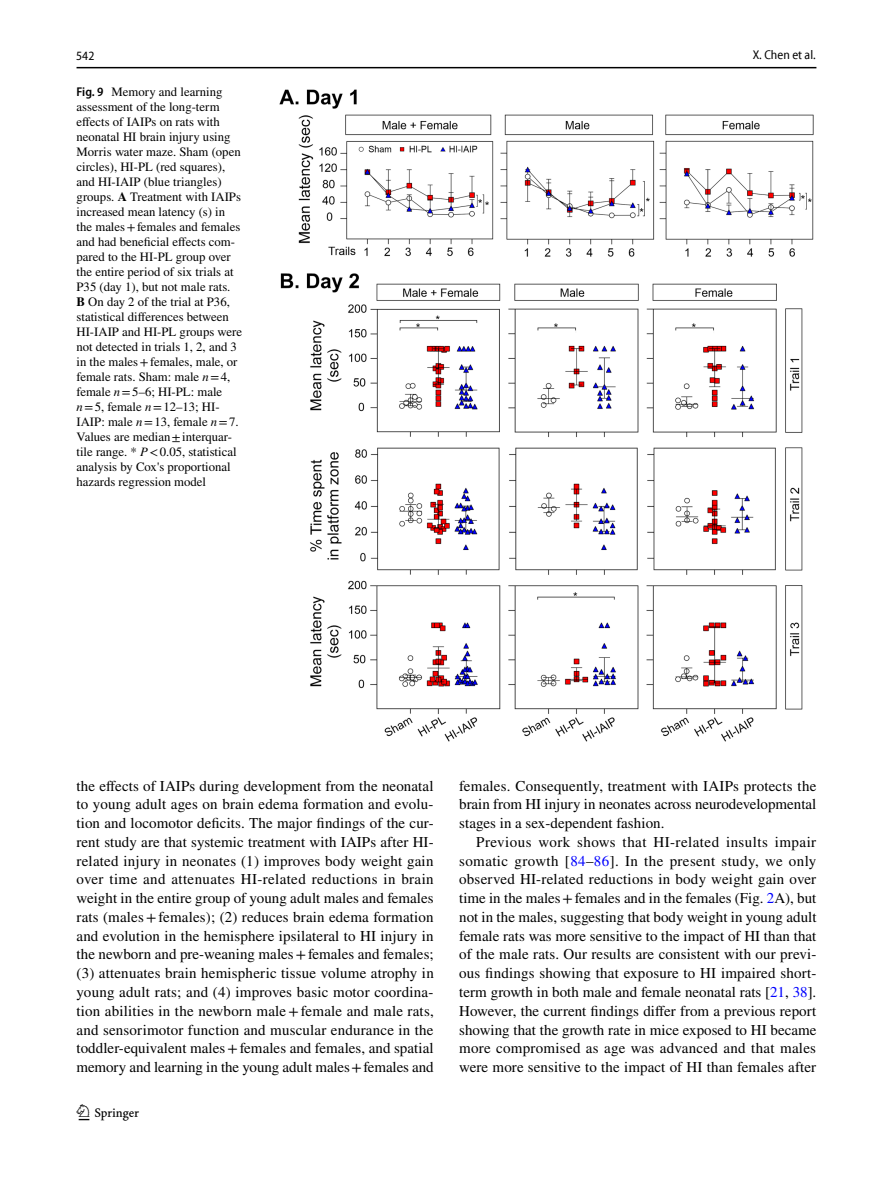
<style>
.page{position:relative;width:893px;height:1187px;background:#fff}
.page>*{position:absolute;margin:0;border:0;box-sizing:border-box;transform-origin:0 0}
.t1{font:22.5px "Springnew Regular 3";color:#000}
.t2{font:15px/18.8px "STIX";letter-spacing:.005em;color:#000;text-align:justify}
.t3{font:12.75px/15px "STIX";color:#000}
.t4{font:semi-condensed 12.75px "Myriad Pro Unic";color:#000}
.t5{font:semi-condensed 12.75px "Bdfvyg Myriad Pro Unic";color:#000}
.s1{font-family:"Myriad Pro";font-weight:600;font-stretch:semi-condensed}
.s2{font-weight:700}
.s3{font-style:italic}
.s4{color:#00f}
</style>
<div class="page">
<hr style="left:77px;top:67px;width:739px;height:1px;background:#000">
<img style="left:279px;top:89px;width:535px;height:653px">
<p class="t5" style="left:76px;top:51px;width:20px">542</p>
<p class="t4" style="left:753px;top:50px;width:65px">X. Chen et al.</p>
<p class="t3" style="left:77px;top:85px;width:167px"><span class="s1">Fig. 9</span> Memory and learning assessment of the long-term effects of IAIPs on rats with neonatal HI brain injury using<br>Morris water maze. Sham (open circles), HI-PL (red squares), and HI-IAIP (blue triangles) groups. <span class="s2">A</span> Treatment with IAIPs increased mean latency (s) in the males+females and females and had beneficial effects com&shy;pared to the HI-PL group over the entire period of six trials at<br>P35 (day 1), but not male rats.<br><span class="s2">B</span> On day 2 of the trial at P36, statistical differences between<br>HI-IAIP and HI-PL groups were not detected in trials 1, 2, and 3 in the males+females, male, or female rats. Sham: male <span class="s3">n</span>=4, female <span class="s3">n</span>=5–6; HI-PL: male <span class="s3">n</span>=5, female <span class="s3">n</span>=12–13; HI-<br>IAIP: male <span class="s3">n</span>=13, female <span class="s3">n</span>=7.<br>Values are median±interquar&shy;tile range. * <span class="s3">P</span>&lt;0.05, statistical analysis by Cox's proportional hazards regression model</p>
<p class="t2" style="left:77px;top:777px;width:359px">the effects of IAIPs during development from the neonatal to young adult ages on brain edema formation and evolu&shy;tion and locomotor deficits. The major findings of the cur&shy;rent study are that systemic treatment with IAIPs after HI&shy;related injury in neonates (1) improves body weight gain over time and attenuates HI-related reductions in brain weight in the entire group of young adult males and females rats (males+females); (2) reduces brain edema formation and evolution in the hemisphere ipsilateral to HI injury in the newborn and pre-weaning males+females and females; (3) attenuates brain hemispheric tissue volume atrophy in young adult rats; and (4) improves basic motor coordina&shy;tion abilities in the newborn male+female and male rats, and sensorimotor function and muscular endurance in the toddler-equivalent males+females and females, and spatial memory and learning in the young adult males+females and</p>
<p class="t2" style="left:459px;top:777px;width:359px">females. Consequently, treatment with IAIPs protects the brain from HI injury in neonates across neurodevelopmental stages in a sex-dependent fashion.</p>
<p class="t2" style="left:459px;top:833px;width:359px;text-indent:17px">Previous work shows that HI-related insults impair somatic growth [<span class="s4">84</span>–<span class="s4">86</span>]. In the present study, we only observed HI-related reductions in body weight gain over time in the males+females and in the females (Fig. <span class="s4">2</span>A), but not in the males, suggesting that body weight in young adult female rats was more sensitive to the impact of HI than that of the male rats. Our results are consistent with our previ&shy;ous findings showing that exposure to HI impaired short&shy;term growth in both male and female neonatal rats [<span class="s4">21</span>, <span class="s4">38</span>].<br>However, the current findings differ from a previous report showing that the growth rate in mice exposed to HI became more compromised as age was advanced and that males were more sensitive to the impact of HI than females after</p>
<h1 class="t1" style="left:79px;top:1104px;width:62px">1 3</h1>
</div>
